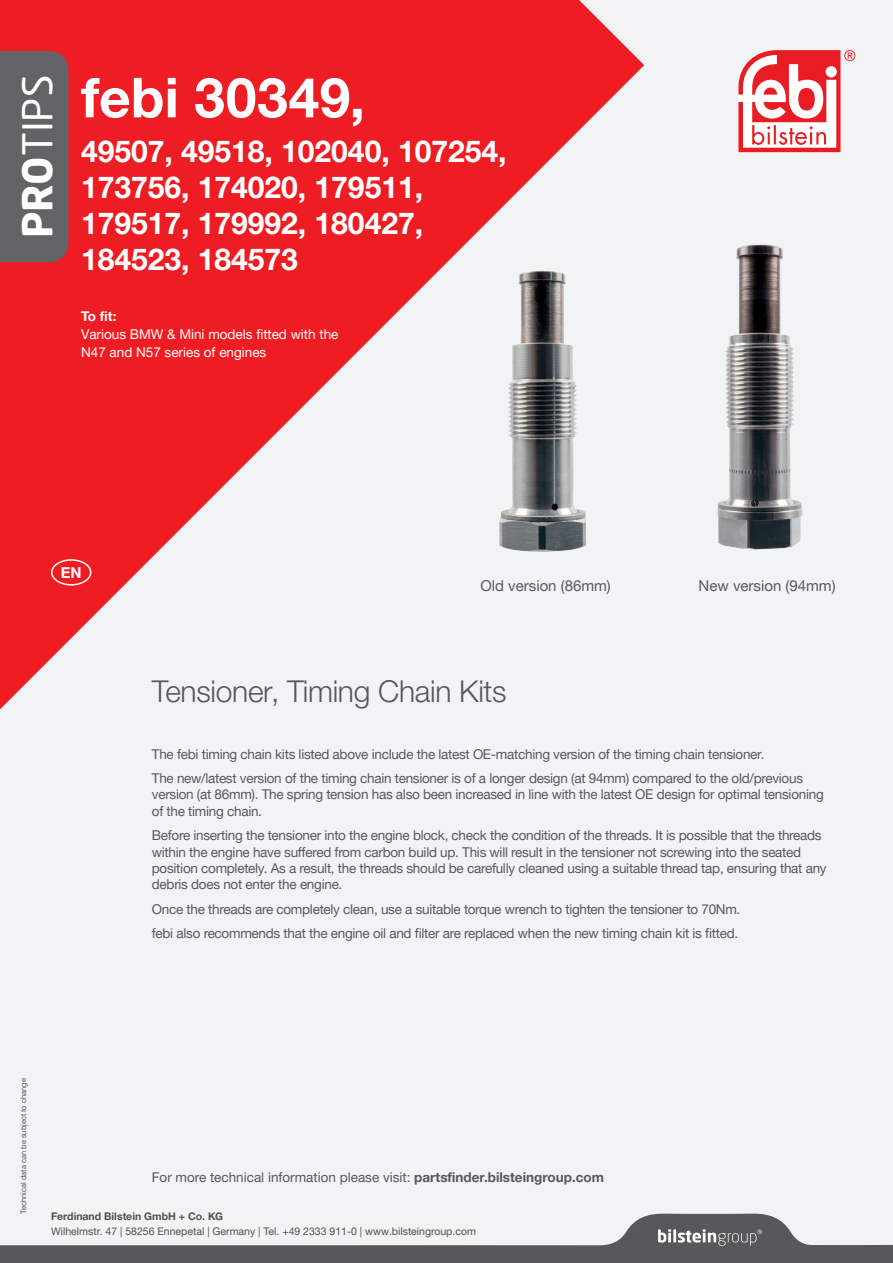
<style>
.page{position:relative;width:893px;height:1263px;background:#f2f3f4}
.page>*{position:absolute;margin:0;border:0;box-sizing:border-box;transform-origin:0 0}
.t1{font:700 55.2px "Helvetica Neue World 75";letter-spacing:.005em;color:#fff}
.t2{font:40.65px "Neo Sans Pro";color:#fff}
.t3{font:700 30px/36px "Helvetica Neue World 75";color:#fff}
.t4{font:30px "Helvetica Neue World 45 Lt";letter-spacing:-.01em;color:#57585a}
.t5{font:15px "Helvetica Neue World 55 Roman";color:#57585a}
.t6{font:700 15px "Helvetica Neue World 75";color:#fff}
.t7{font:13.5px/16.2px "Helvetica Neue World 55 Roman";letter-spacing:-.02em;color:#57585a}
.t8{font:13.5px "Helvetica Neue World 55 Roman";color:#57585a}
.t9{font:13.5px/18px "Helvetica Neue World 55 Roman";color:#fff}
.t10{font:700 13.5px "Helvetica Neue World 75";color:#fff}
.t11{font:10.5px "Helvetica Neue World 55 Roman";color:#524f4e}
.t12{font:700 10.5px "Helvetica Neue World 75";color:#524f4e}
.t13{font:7.5px "Helvetica Neue World 55 Roman";color:#57585a}
.s1{font-weight:700}
.s2{font-family:"Helvetica Neue World 75";font-weight:700}
</style>
<div class="page">
<svg style="left:0;top:0;width:644px;height:710px;fill:#ee1d23"></svg>
<div style="left:0;top:51px;width:69px;height:211px;background:#636366"></div>
<svg style="left:738px;top:50px;width:117px;height:102px"></svg>
<svg style="left:0;top:1213px;width:893px;height:50px"></svg>
<img style="left:464px;top:234px;width:150px;height:329px">
<img style="left:717px;top:244px;width:86px;height:306px">
<div style="left:51px;top:559px;width:40px;height:26px;border:2px solid #fff;border-radius:50%"></div>
<h2 class="t2" style="left:13px;top:238px;width:165px;rotate:-90deg"><span class="s1">PRO</span>TIPS</h2>
<h1 class="t1" style="left:81px;top:66px;width:285px">febi 30349,</h1>
<h3 class="t3" style="left:81px;top:133px;width:427px">49507, 49518, 102040, 107254,<br>173756, 174020, 179511,<br>179517, 179992, 180427,<br>184523, 184573</h3>
<p class="t10" style="left:81px;top:309px;width:37px">To fit:</p>
<p class="t9" style="left:81px;top:326px;width:259px">Various BMW &amp; Mini models fitted with the<br>N47 and N57 series of engines</p>
<p class="t6" style="left:61px;top:564px;width:22px">EN</p>
<p class="t5" style="left:480px;top:577px;width:132px">Old version (86mm)</p>
<p class="t5" style="left:699px;top:577px;width:138px">New version (94mm)</p>
<h3 class="t4" style="left:152px;top:674px;width:356px">Tensioner, Timing Chain Kits</h3>
<p class="t7" style="left:152px;top:741px;width:653px;line-height:24.8px">The febi timing chain kits listed above include the latest OE-matching version of the timing chain tensioner.<br>The new/latest version of the timing chain tensioner is of a longer design (at 94mm) compared to the old/previous</p>
<p class="t7" style="left:152px;top:787px;width:673px">version (at 86mm). The spring tension has also been increased in line with the latest OE design for optimal tensioning of the timing chain.</p>
<p class="t7" style="left:152px;top:827px;width:676px">Before inserting the tensioner into the engine block, check the condition of the threads. It is possible that the threads within the engine have suffered from carbon build up. This will result in the tensioner not screwing into the seated position completely. As a result, the threads should be carefully cleaned using a suitable thread tap, ensuring that any debris does not enter the engine.</p>
<p class="t7" style="left:152px;top:897px;width:590px;line-height:24.8px">Once the threads are completely clean, use a suitable torque wrench to tighten the tensioner to 70Nm. febi also recommends that the engine oil and filter are replaced when the new timing chain kit is fitted.</p>
<p class="t13" style="left:19px;top:1213px;width:137px;rotate:-90deg">Technical data can be subject to change</p>
<p class="t8" style="left:152px;top:1169px;width:454px">For more technical information please visit: <span class="s2">partsfinder.bilsteingroup.com</span></p>
<p class="t12" style="left:51px;top:1210px;width:174px">Ferdinand Bilstein GmbH + Co. KG</p>
<p class="t11" style="left:51px;top:1225px;width:426px">Wilhelmstr. 47 | 58256 Ennepetal | Germany | Tel. +49 2333 911-0 | www.bilsteingroup.com</p>
</div>
